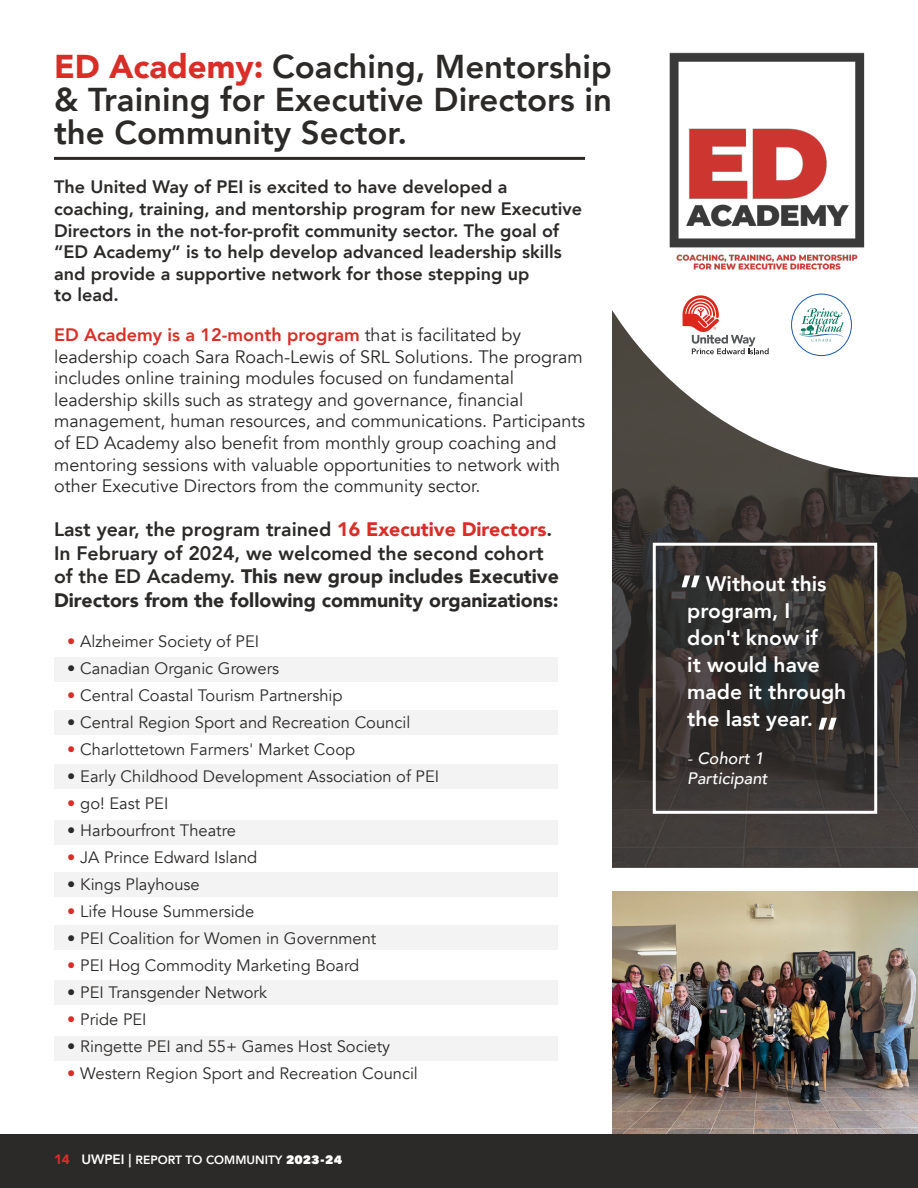
<style>
.page{position:relative;width:918px;height:1188px;background:#fff}
.page>*{position:absolute;margin:0;border:0;box-sizing:border-box;transform-origin:0 0}
.t1{font:800 33px/33px "Avenir";color:#2c2a29;text-align:justify}
.t2{font:800 21px/27px "Avenir";color:#fff}
.t3{font:800 19.5px/23.5px "Avenir";color:#2c2a29}
.t4{font:18px/21.6px "Avenir";color:#2c2a29}
.t5{font:800 18px/21.6px "Avenir";color:#2c2a29}
.t6{font:16.5px "Avenir";color:#2c2a29}
.t7{font:italic 500 16.5px/19.8px "Avenir";color:#fff}
.t8{font:800 12px "Avenir";color:#fff}
.s1{font-weight:900;color:#d92d27}
.s2{font-weight:800;color:#d92d27}
.s3{font-weight:900}
.s4{font-weight:800}
.s5{font-weight:900;font-size:13.5px;color:#d92d27}
.s6{font-size:13.5px}
.s7{font-family:"Avenir Next"}
.s8{font-weight:400}
</style>
<div class="page">
<div style="left:0;top:1134px;width:918px;height:54px;background:#2c2a29"></div>
<div style="left:54px;top:710px;width:503px;height:24px;background:#f1f1f1"></div>
<div style="left:54px;top:657px;width:503px;height:24px;background:#f1f1f1"></div>
<svg style="left:612px;top:477px;width:306px;height:390px;background:#383331"></svg>
<div style="left:653px;top:543px;width:224px;height:271px;border:3px solid #fff"></div>
<svg style="left:819px;top:718px;width:18px;height:12px"></svg>
<svg style="left:682px;top:575px;width:18px;height:12px"></svg>
<svg style="left:555px;top:156px;width:349px;height:321px"></svg>
<hr style="left:54px;top:157px;width:531px;height:3px;background:#2c2a29">
<img style="left:645px;top:52px;width:243px;height:232px">
<svg style="left:791px;top:294px;width:61px;height:62px"></svg>
<svg style="left:683px;top:295px;width:86px;height:59px"></svg>
<img style="left:612px;top:891px;width:306px;height:243px">
<div style="left:54px;top:765px;width:503px;height:24px;background:#f1f1f1"></div>
<div style="left:54px;top:820px;width:503px;height:24px;background:#f1f1f1"></div>
<div style="left:54px;top:872px;width:503px;height:25px;background:#f1f1f1"></div>
<div style="left:54px;top:925px;width:503px;height:25px;background:#f1f1f1"></div>
<div style="left:54px;top:980px;width:503px;height:24px;background:#f1f1f1"></div>
<div style="left:54px;top:1036px;width:504px;height:24px;background:#f1f1f1"></div>
<h1 class="t1" style="left:54px;top:50px;width:560px"><span class="s1">ED Academy:</span> Coaching, Mentorship &amp; Training for Executive Directors in the Community Sector.</h1>
<p class="t5" style="left:54px;top:176px;width:530px">The United Way of PEI is excited to have developed a coaching, training, and mentorship program for new Executive Directors in the not-for-profit community sector. The goal of “ED Academy” is to help develop advanced leadership skills and provide a supportive network for those stepping up<br>to lead.</p>
<p class="t4" style="left:54px;top:324px;width:532px"><span class="s2">ED Academy is a 12-month program</span> that is facilitated by leadership coach Sara Roach-Lewis of SRL Solutions. The program includes online training modules focused on fundamental leadership skills such as strategy and governance, financial management, human resources, and communications. Participants of ED Academy also benefit from monthly group coaching and mentoring sessions with valuable opportunities to network with other Executive Directors from the community sector.</p>
<p class="t3" style="left:54px;top:518px;width:506px">Last year, the program trained <span class="s1">16 Executive Directors</span>.<br>In February of 2024, we welcomed the second cohort of the ED Academy. <span class="s3">This new group includes Executive Directors from the following community organizations:</span></p>
<p class="t6" style="left:67px;top:632px;width:193px"><span class="s2">•</span> Alzheimer Society of PEI</p>
<p class="t6" style="left:67px;top:659px;width:214px"><span class="s4">•</span> Canadian Organic Growers</p>
<p class="t6" style="left:67px;top:686px;width:277px"><span class="s2">•</span> Central Coastal Tourism Partnership</p>
<p class="t6" style="left:67px;top:713px;width:345px"><span class="s4">•</span> Central Region Sport and Recreation Council</p>
<p class="t6" style="left:67px;top:740px;width:290px"><span class="s2">•</span> Charlottetown Farmers' Market Coop</p>
<p class="t6" style="left:67px;top:767px;width:373px"><span class="s4">•</span> Early Childhood Development Association of PEI</p>
<p class="t6" style="left:67px;top:794px;width:103px"><span class="s2">•</span> go! East PEI</p>
<p class="t6" style="left:67px;top:821px;width:170px"><span class="s4">•</span> Harbourfront Theatre</p>
<p class="t6" style="left:67px;top:848px;width:192px"><span class="s2">•</span> JA Prince Edward Island</p>
<p class="t6" style="left:67px;top:875px;width:134px"><span class="s4">•</span> Kings Playhouse</p>
<p class="t6" style="left:67px;top:902px;width:189px"><span class="s2">•</span> Life House Summerside</p>
<p class="t6" style="left:67px;top:929px;width:311px"><span class="s4">•</span> PEI Coalition for Women in Government</p>
<p class="t6" style="left:67px;top:956px;width:294px"><span class="s2">•</span> PEI Hog Commodity Marketing Board</p>
<p class="t6" style="left:67px;top:983px;width:201px"><span class="s4">•</span> PEI Transgender Network</p>
<p class="t6" style="left:67px;top:1010px;width:81px"><span class="s2">•</span> Pride PEI</p>
<p class="t6" style="left:67px;top:1037px;width:325px"><span class="s4">•</span> Ringette PEI and 55+ Games Host Society</p>
<p class="t6" style="left:67px;top:1064px;width:352px"><span class="s2">•</span> Western Region Sport and Recreation Council</p>
<p class="t8" style="left:54px;top:1150px;width:290px"><span class="s5">14</span> <span class="s6">UWPEI |</span> REPORT TO COMMUNITY <span class="s7">2023-24</span></p>
<p class="t2" style="left:687px;top:570px;width:161px;text-indent:19px">Without this program, I don't know if<br>it would have made it through the last year.</p>
<p class="t7" style="left:687px;top:749px;width:82px"><span class="s8">-</span> Cohort 1<br>Participant</p>
</div>
